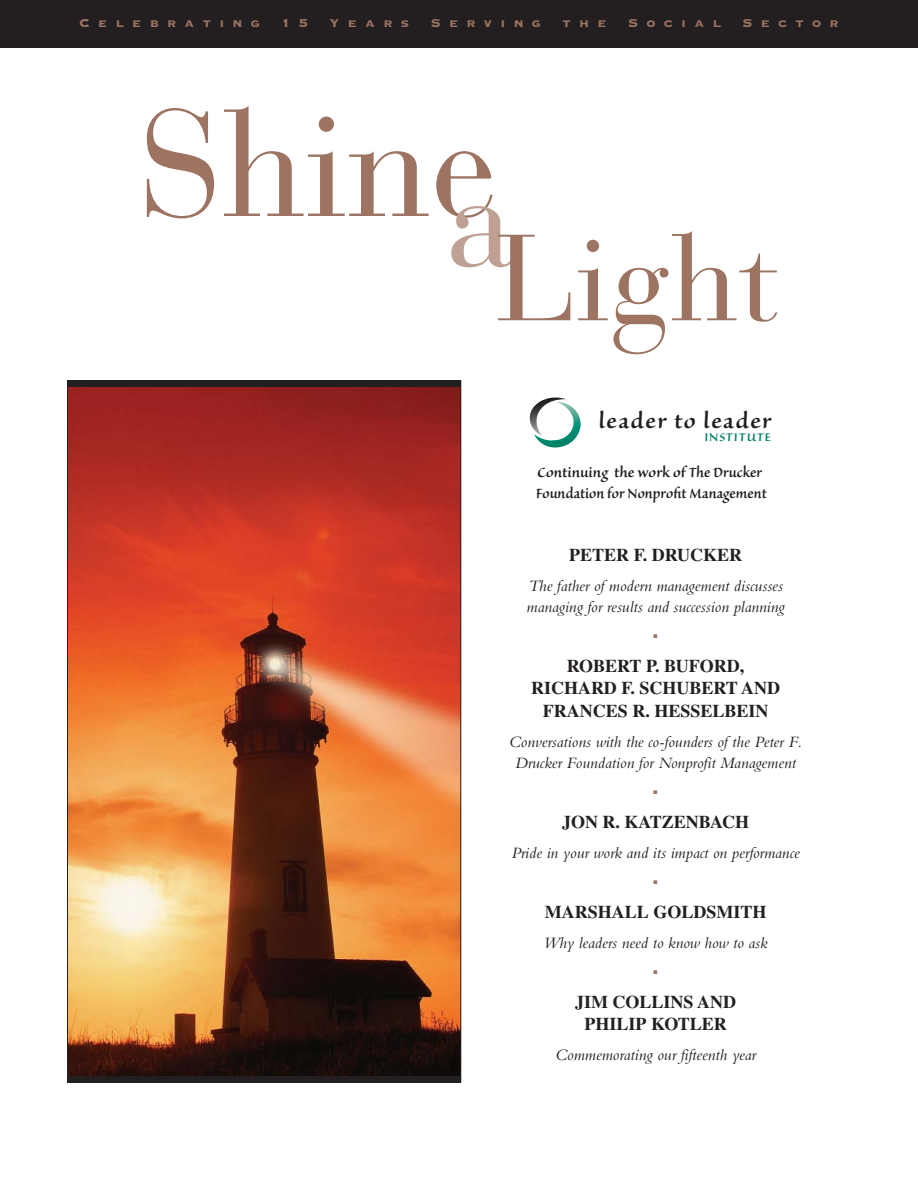
<style>
.page{position:relative;width:918px;height:1188px;background:#fff}
.page>*{position:absolute;margin:0;border:0;box-sizing:border-box;transform-origin:0 0}
.t1{font:150px "Bauer Bodoni Std";color:#9d7362}
.t2{font:121.5px "Bauer Bodoni Std";color:#9d7362}
.t3{font:600 26.55px "Sanvito Pro";letter-spacing:.065em;color:#231f20}
.t4{font:700 18px/22.5px "Times LT Std";color:#231f20;text-align:center}
.t5{font:600 17.7px/21.3px "Sanvito Pro";color:#231f20;scale:.96 1}
.t6{font:italic 16.5px/21px "Bembo Std";color:#231f20}
.t7{font:15px "Copperplate Gothic Std 33 BC";letter-spacing:.55em;color:#9d7362}
.t8{font:600 14.7px "Sanvito Pro";letter-spacing:.04em;color:#008265}
.t9{font:5.25px "Zapf Dingbats ITC";color:#9d7362}
</style>
<div class="page">
<div style="left:0;top:0;width:918px;height:47px;background:#231f20"></div>
<img style="left:68px;top:387px;width:392px;height:689px">
<svg style="left:530px;top:398px;width:51px;height:50px"></svg>
<div style="left:68px;top:1076px;width:393px;height:6px;background:#231f20"></div>
<div style="left:68px;top:380px;width:393px;height:7px;background:#231f20"></div>
<hr style="left:67px;top:380px;width:1px;height:702px;background:#231f20">
<hr style="left:460px;top:380px;width:1px;height:702px;background:#231f20">
<p class="t7" style="left:79px;top:13px;width:182px">Celebrating</p>
<p class="t7" style="left:282px;top:13px;width:28px">1 5</p>
<p class="t7" style="left:330px;top:13px;width:81px">Years</p>
<p class="t7" style="left:431px;top:13px;width:112px">Serving</p>
<p class="t7" style="left:563px;top:13px;width:45px">the</p>
<p class="t7" style="left:628px;top:13px;width:94px">Social</p>
<p class="t7" style="left:743px;top:13px;width:98px">Sector</p>
<h1 class="t1" style="left:139px;top:105px;width:360px">Shine</h1>
<h2 class="t2" style="left:446px;top:231px;width:335px"><sup>a</sup>Light</h2>
<h3 class="t3" style="left:598px;top:409px;width:175px">leader to leader</h3>
<p class="t8" style="left:704px;top:431px;width:68px">INSTITUTE</p>
<p class="t5" style="left:536px;top:462px;width:242px">Continuing the work of The Drucker<br>Foundation for Nonprofit Management</p>
<p class="t4" style="left:569px;top:545px;width:174px">PETER F. DRUCKER</p>
<p class="t6" style="left:527px;top:576px;width:260px">The father of modern management discusses managing for results and succession planning</p>
<p class="t9" style="left:654px;top:634px;width:5px">■</p>
<p class="t4" style="left:531px;top:656px;width:251px">ROBERT P. BUFORD,<br>RICHARD F. SCHUBERT AND<br>FRANCES R. HESSELBEIN</p>
<p class="t6" style="left:509px;top:732px;width:295px;text-align:center">Conversations with the co-founders of the Peter F.<br>Drucker Foundation for Nonprofit Management</p>
<p class="t9" style="left:654px;top:790px;width:5px">■</p>
<p class="t4" style="left:562px;top:812px;width:189px">JON R. KATZENBACH</p>
<p class="t6" style="left:511px;top:843px;width:290px">Pride in your work and its impact on performance</p>
<p class="t9" style="left:654px;top:880px;width:5px">■</p>
<p class="t4" style="left:545px;top:902px;width:223px">MARSHALL GOLDSMITH</p>
<p class="t6" style="left:544px;top:933px;width:226px">Why leaders need to know how to ask</p>
<p class="t9" style="left:654px;top:970px;width:5px">■</p>
<p class="t4" style="left:575px;top:992px;width:162px">JIM COLLINS AND<br>PHILIP KOTLER</p>
<p class="t6" style="left:555px;top:1046px;width:202px">Commemorating our fifteenth year</p>
</div>
